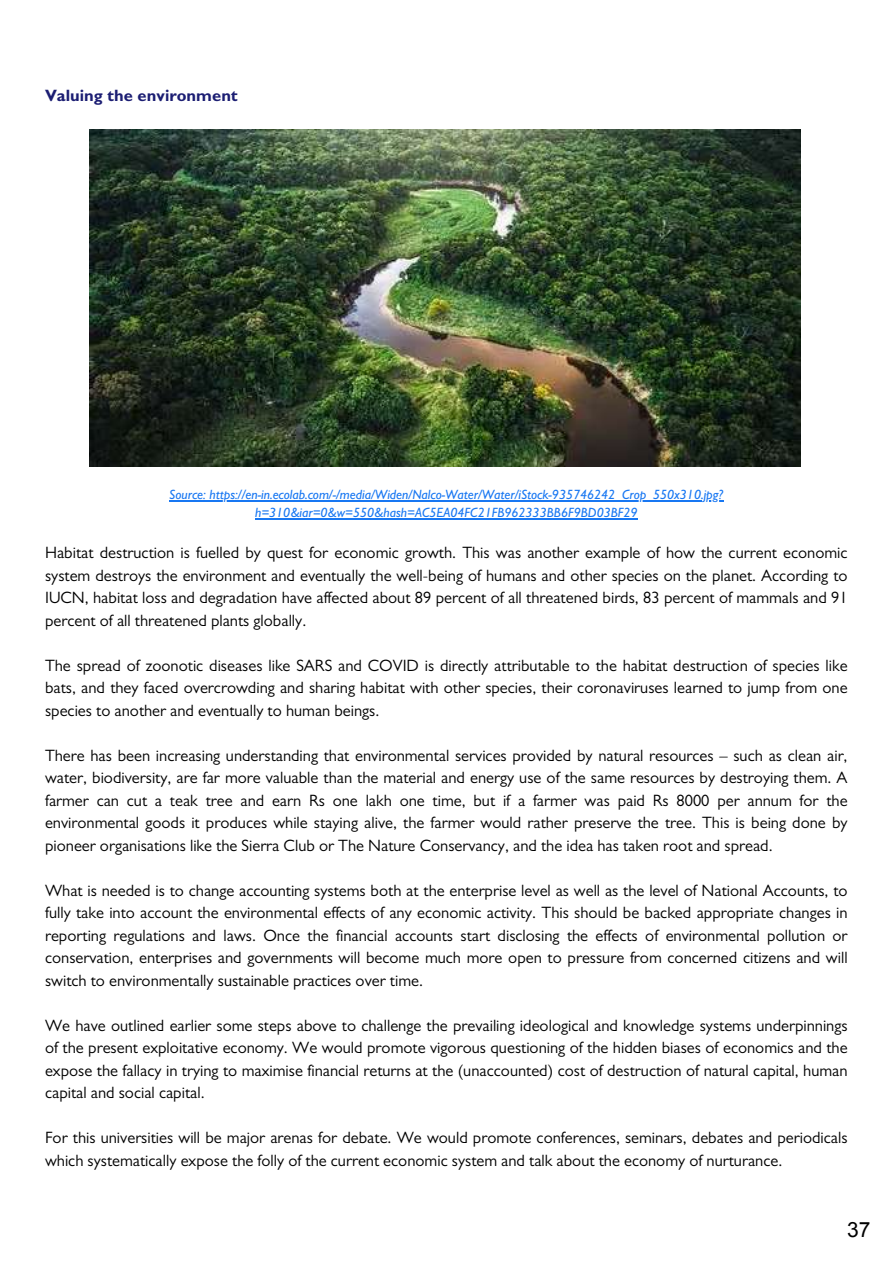
<style>
.page{position:relative;width:893px;height:1264px;background:#fff}
.page>*{position:absolute;margin:0;border:0;box-sizing:border-box;transform-origin:0 0}
.t1{font:16.5px/22.5px "Gill Sans";color:#000;text-align:justify}
.t2{font:700 16.5px "Gill Sans";color:#1c1e73}
.t3{font:italic 500 13.5px/18px "Gill Sans";color:#1877f2;text-align:center}
</style>
<div class="page">
<img style="left:89px;top:130px;width:711px;height:336px">
<hr style="left:169px;top:500px;width:554px;height:1px;background:#1877f2">
<hr style="left:255px;top:518px;width:382px;height:1px;background:#1877f2">
<p class="t2" style="left:45px;top:90px;width:194px">Valuing the environment</p>
<p class="t3" style="left:169px;top:488px;width:555px">Source: https://en-in.ecolab.com/-/media/Widen/Nalco-Water/Water/iStock-935746242_Crop_550x310.jpg? h=310&amp;iar=0&amp;w=550&amp;hash=AC5EA04FC21FB962333BB6F9BD03BF29</p>
<p class="t1" style="left:45px;top:544px;width:804px">Habitat destruction is fuelled by quest for economic growth. This was another example of how the current economic system destroys the environment and eventually the well-being of humans and other species on the planet. According to IUCN, habitat loss and degradation have affected about 89 percent of all threatened birds, 83 percent of mammals and 91 percent of all threatened plants globally.</p>
<p class="t1" style="left:45px;top:656px;width:804px">The spread of zoonotic diseases like SARS and COVID is directly attributable to the habitat destruction of species like bats, and they faced overcrowding and sharing habitat with other species, their coronaviruses learned to jump from one species to another and eventually to human beings.</p>
<p class="t1" style="left:45px;top:746px;width:804px">There has been increasing understanding that environmental services provided by natural resources – such as clean air, water, biodiversity, are far more valuable than the material and energy use of the same resources by destroying them. A farmer can cut a teak tree and earn Rs one lakh one time, but if a farmer was paid Rs 8000 per annum for the environmental goods it produces while staying alive, the farmer would rather preserve the tree. This is being done by pioneer organisations like the Sierra Club or The Nature Conservancy, and the idea has taken root and spread.</p>
<p class="t1" style="left:45px;top:881px;width:804px">What is needed is to change accounting systems both at the enterprise level as well as the level of National Accounts, to fully take into account the environmental effects of any economic activity. This should be backed appropriate changes in reporting regulations and laws. Once the financial accounts start disclosing the effects of environmental pollution or conservation, enterprises and governments will become much more open to pressure from concerned citizens and will switch to environmentally sustainable practices over time.</p>
<p class="t1" style="left:45px;top:1016px;width:804px">We have outlined earlier some steps above to challenge the prevailing ideological and knowledge systems underpinnings of the present exploitative economy. We would promote vigorous questioning of the hidden biases of economics and the expose the fallacy in trying to maximise financial returns at the (unaccounted) cost of destruction of natural capital, human capital and social capital.</p>
<p class="t1" style="left:45px;top:1128px;width:804px">For this universities will be major arenas for debate. We would promote conferences, seminars, debates and periodicals which systematically expose the folly of the current economic system and talk about the economy of nurturance.</p>
</div>
